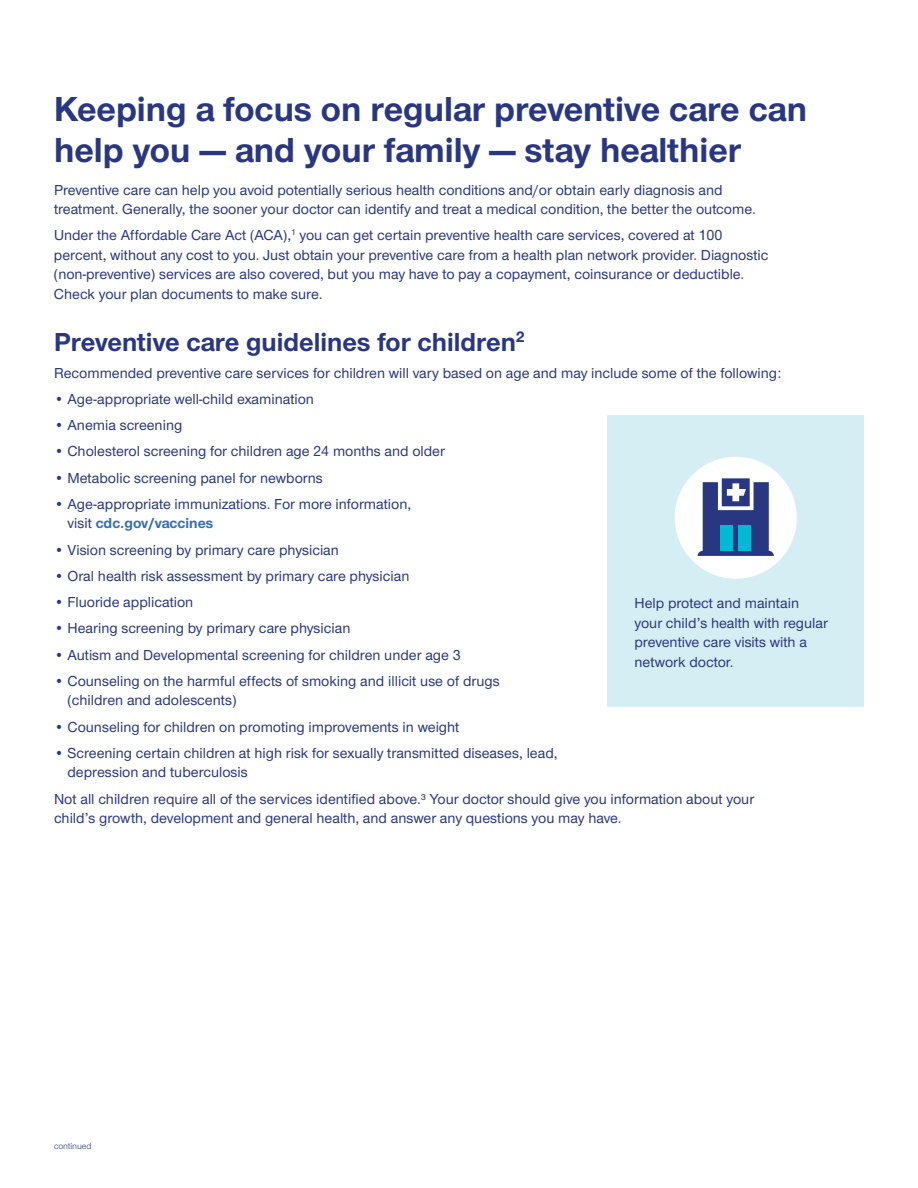
<style>
.page{position:relative;width:918px;height:1188px;background:#fff}
.page>*{position:absolute;margin:0;border:0;box-sizing:border-box;transform-origin:0 0}
.t1{font:700 36px/40.5px "UHC Sans";color:#293682}
.t2{font:700 27px "UHC Sans";color:#293682}
.t3{font:500 15px/19.5px "UHC Sans";color:#293682}
.t4{font:9px "UHC Sans";color:#293682}
.s1{font-weight:700;color:#346db6}
</style>
<div class="page">
<div style="left:608px;top:416px;width:256px;height:291px;background:#d5eef4"></div>
<div style="left:675px;top:457px;width:122px;height:122px;background:#fff;border-radius:50%"></div>
<svg style="left:698px;top:478px;width:76px;height:78px"></svg>
<h1 class="t1" style="left:54px;top:88px;width:755px">Keeping a focus on regular preventive care can help you — and your family — stay healthier</h1>
<p class="t3" style="left:54px;top:179px;width:703px">Preventive care can help you avoid potentially serious health conditions and/or obtain early diagnosis and treatment. Generally, the sooner your doctor can identify and treat a medical condition, the better the outcome.</p>
<p class="t3" style="left:54px;top:225px;width:716px">Under the Affordable Care Act (ACA),<sup>1</sup> you can get certain preventive health care services, covered at 100 percent, without any cost to you. Just obtain your preventive care from a health plan network provider. Diagnostic (non-preventive) services are also covered, but you may have to pay a copayment, coinsurance or deductible.<br>Check your plan documents to make sure.</p>
<h2 class="t2" style="left:54px;top:324px;width:472px">Preventive care guidelines for children<sup>2</sup></h2>
<p class="t3" style="left:54px;top:362px;width:729px">Recommended preventive care services for children will vary based on age and may include some of the following:</p>
<p class="t3" style="left:54px;top:389px;width:262px">• Age-appropriate well-child examination</p>
<p class="t3" style="left:54px;top:415px;width:130px">• Anemia screening</p>
<p class="t3" style="left:54px;top:441px;width:392px">• Cholesterol screening for children age 24 months and older</p>
<p class="t3" style="left:54px;top:467px;width:270px">• Metabolic screening panel for newborns</p>
<p class="t3" style="left:68px;top:494px;width:345px;text-indent:-14px">• Age-appropriate immunizations. For more information, visit <span class="s1">cdc.gov/vaccines</span></p>
<p class="t3" style="left:54px;top:539px;width:286px">• Vision screening by primary care physician</p>
<p class="t3" style="left:54px;top:566px;width:357px">• Oral health risk assessment by primary care physician</p>
<p class="t3" style="left:54px;top:592px;width:141px">• Fluoride application</p>
<p class="t3" style="left:54px;top:618px;width:298px">• Hearing screening by primary care physician</p>
<p class="t3" style="left:54px;top:644px;width:408px">• Autism and Developmental screening for children under age 3</p>
<p class="t3" style="left:68px;top:671px;width:434px;text-indent:-14px">• Counseling on the harmful effects of smoking and illicit use of drugs (children and adolescents)</p>
<p class="t3" style="left:54px;top:716px;width:407px">• Counseling for children on promoting improvements in weight</p>
<p class="t3" style="left:68px;top:743px;width:492px;text-indent:-14px">• Screening certain children at high risk for sexually transmitted diseases, lead, depression and tuberculosis</p>
<p class="t3" style="left:54px;top:788px;width:702px">Not all children require all of the services identified above.³ Your doctor should give you information about your child’s growth, development and general health, and answer any questions you may have.</p>
<p class="t3" style="left:634px;top:593px;width:195px">Help protect and maintain your child’s health with regular preventive care visits with a network doctor.</p>
<p class="t4" style="left:54px;top:1140px;width:39px">continued</p>
</div>
